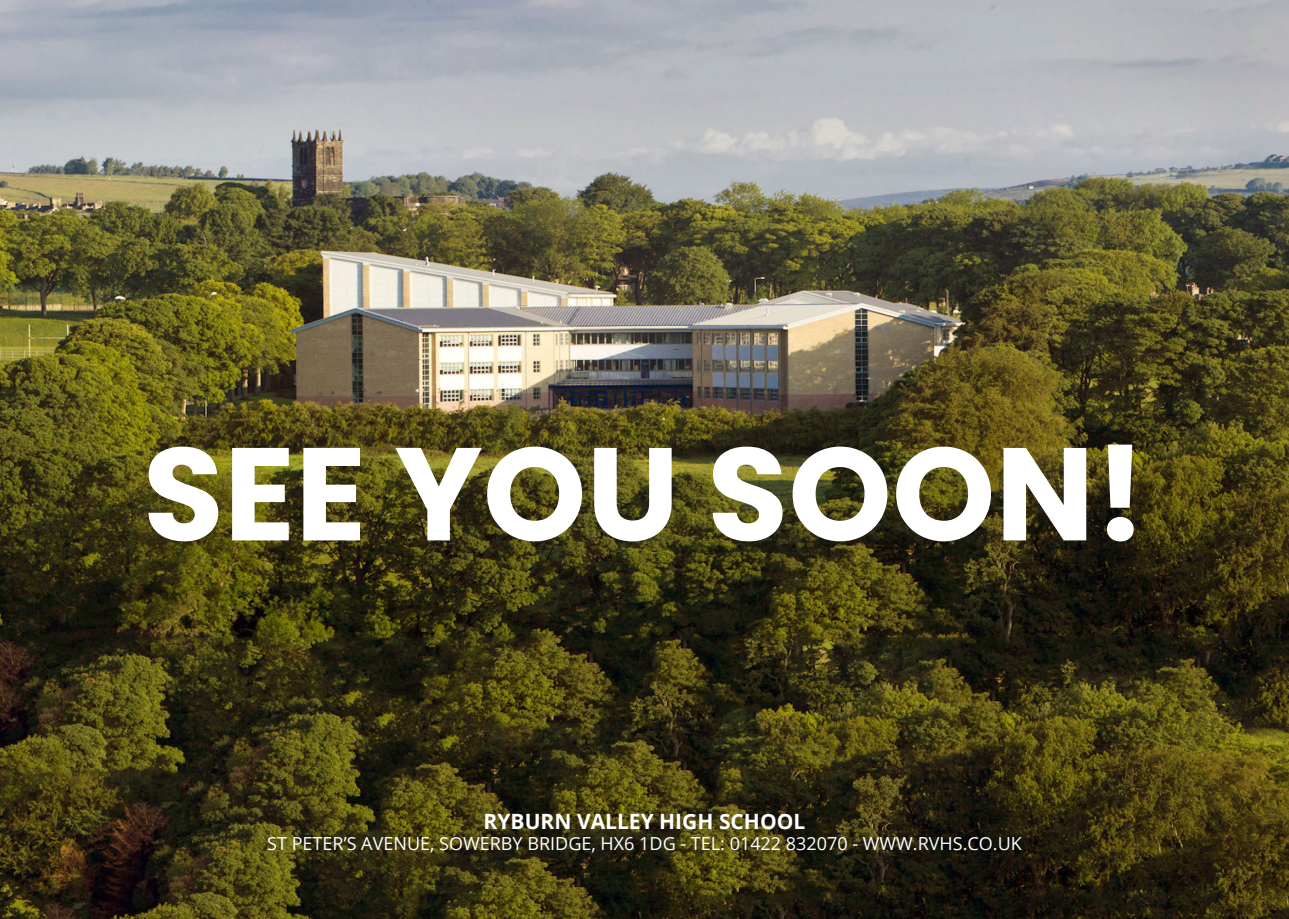
<style>
.page{position:relative;width:1289px;height:919px;background:#fff}
.page>*{position:absolute;margin:0;border:0;box-sizing:border-box;transform-origin:0 0}
.t1{font:700 131.7px "Poppins";color:#fff}
.t2{font:700 21px "Open Sans";color:#fff}
.t3{font:18px "Open Sans";color:#fff}
</style>
<div class="page">
<img style="left:0;top:0;width:1288px;height:918px">
<p class="t1" style="left:143px;top:418px;width:1004px">SEE YOU SOON!</p>
<p class="t2" style="left:483px;top:806px;width:323px">RYBURN VALLEY HIGH SCHOOL</p>
<p class="t3" style="left:267px;top:831px;width:756px">ST PETER’S AVENUE, SOWERBY BRIDGE, HX6 1DG - TEL: 01422 832070 - WWW.RVHS.CO.UK</p>
</div>
